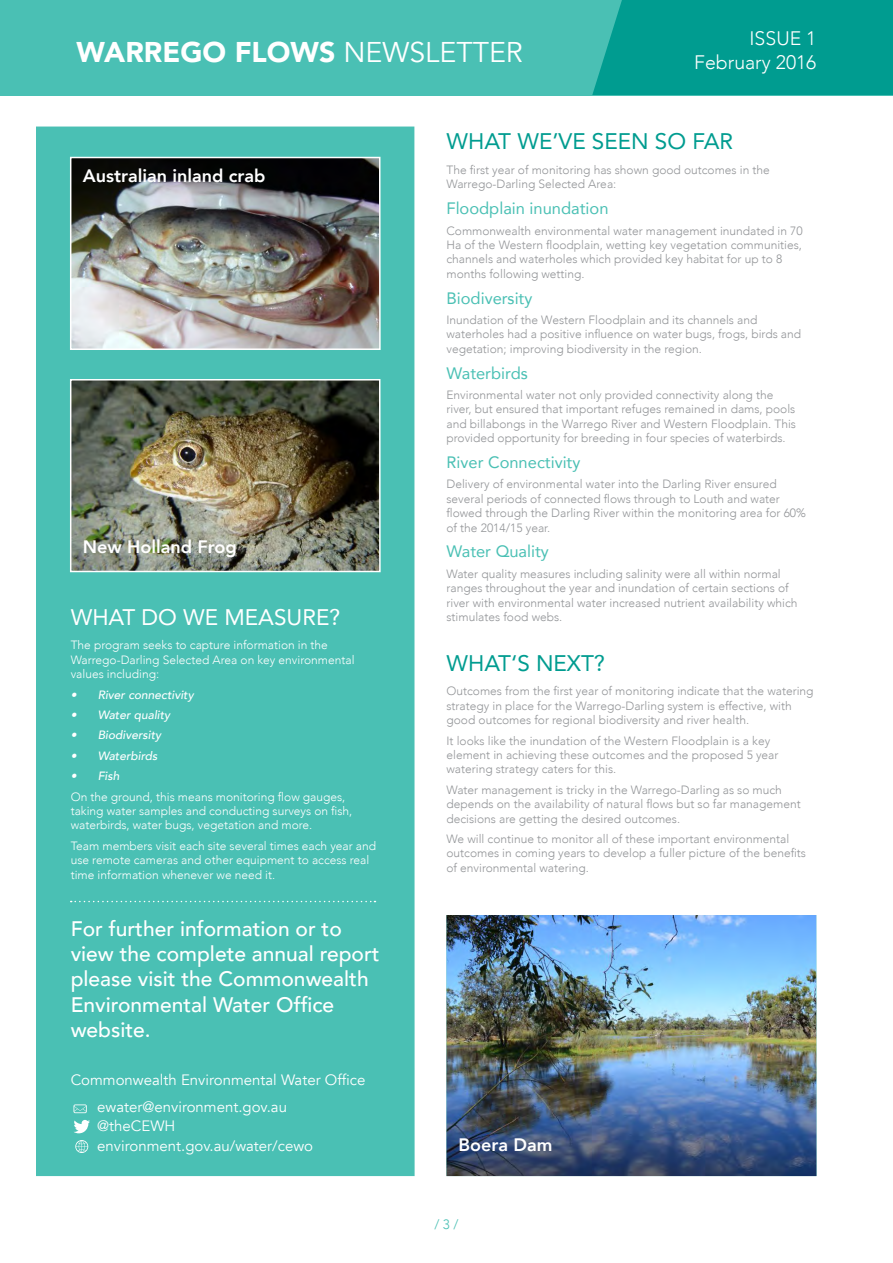
<style>
.page{position:relative;width:893px;height:1263px;background:#fff}
.page>*{position:absolute;margin:0;border:0;box-sizing:border-box;transform-origin:0 0}
.t1{font:900 28.5px "Avenir";color:#fff}
.t2{font:22.5px "Avenir";color:#009c90}
.t3{font:22.5px "Avenir";color:#fff}
.t4{font:500 21px/25.2px "Avenir";color:#fff}
.t5{font:300 19.5px/23.4px "Avenir";color:#fff;text-align:right}
.t6{font:800 18px "Avenir";color:#fff}
.t7{font:16.5px "Avenir";color:#4ac0b4}
.t8{font:15px/26.5px "Avenir";color:#fff}
.t9{font:300 13.5px "Avenir";color:#4ac0b4}
.t10{font:300 12px/14.4px "Avenir";color:#939598}
.t11{font:300 12px/14.4px "Avenir";color:#fff}
.t12{font:italic 500 12px "Avenir";color:#fff}
.s1{font-weight:400}
</style>
<div class="page">
<div style="left:36px;top:127px;width:379px;height:1049px;background:#4ac0b4"></div>
<div style="left:0;top:0;width:893px;height:95px;background:#4ac0b4"></div>
<div style="left:592px;top:0;width:301px;height:95px;background:#009c90"></div>
<img style="left:73px;top:160px;width:305px;height:187px">
<div style="left:70px;top:157px;width:311px;height:193px;border:2px solid #fff"></div>
<img style="left:73px;top:382px;width:305px;height:187px">
<div style="left:70px;top:379px;width:311px;height:193px;border:2px solid #fff"></div>
<img style="left:446px;top:915px;width:370px;height:261px">
<svg style="left:71px;top:901px;width:304px;height:1px"></svg>
<svg style="left:74px;top:1120px;width:16px;height:13px"></svg>
<svg style="left:75px;top:1140px;width:13px;height:13px"></svg>
<svg style="left:73px;top:1104px;width:14px;height:9px"></svg>
<h1 class="t1" style="left:77px;top:28px;width:448px">WARREGO FLOWS <span class="s1">NEWSLETTER</span></h1>
<h3 class="t5" style="left:694px;top:27px;width:124px">ISSUE 1<br>February 2016</h3>
<h3 class="t6" style="left:83px;top:162px;width:184px">Australian inland crab</h3>
<h3 class="t6" style="left:83px;top:533px;width:156px">New Holland Frog</h3>
<h2 class="t3" style="left:71px;top:599px;width:271px">WHAT DO WE MEASURE?</h2>
<p class="t11" style="left:71px;top:638px;width:285px">The program seeks to capture information in the<br>Warrego-Darling Selected Area on key environmental values including:</p>
<p class="t12" style="left:71px;top:687px;width:125px">• River connectivity</p>
<p class="t12" style="left:71px;top:708px;width:101px">• Water quality</p>
<p class="t12" style="left:71px;top:728px;width:92px">• Biodiversity</p>
<p class="t12" style="left:71px;top:748px;width:88px">• Waterbirds</p>
<p class="t12" style="left:71px;top:769px;width:50px">• Fish</p>
<p class="t11" style="left:71px;top:789px;width:283px">On the ground, this means monitoring flow gauges, taking water samples and conducting surveys on fish, waterbirds, water bugs, vegetation and more.</p>
<p class="t11" style="left:71px;top:838px;width:307px">Team members visit each site several times each year and use remote cameras and other equipment to access real time information whenever we need it.</p>
<h3 class="t4" style="left:71px;top:915px;width:310px">For further information or to view the complete annual report please visit the Commonwealth<br>Environmental Water Office website.</h3>
<p class="t8" style="left:97px;top:1067px;width:270px;text-indent:-27px">Commonwealth Environmental Water Office ewater@environment.gov.au</p>
<p class="t8" style="left:97px;top:1116px;width:217px;line-height:19.5px">@theCEWH environment.gov.au/water/cewo</p>
<h2 class="t2" style="left:446px;top:123px;width:288px">WHAT WE’VE SEEN SO FAR</h2>
<p class="t10" style="left:446px;top:163px;width:325px">The first year of monitoring has shown good outcomes in the<br>Warrego-Darling Selected Area:</p>
<h3 class="t7" style="left:446px;top:195px;width:164px">Floodplain inundation</h3>
<p class="t10" style="left:446px;top:223px;width:358px">Commonwealth environmental water management inundated in 70<br>Ha of the Western floodplain, wetting key vegetation communities, channels and waterholes which provided key habitat for up to 8 months following wetting.</p>
<h3 class="t7" style="left:446px;top:285px;width:87px">Biodiversity</h3>
<p class="t10" style="left:446px;top:313px;width:356px">Inundation of the Western Floodplain and its channels and waterholes had a positive influence on water bugs, frogs, birds and vegetation; improving biodiversity in the region.</p>
<h3 class="t7" style="left:446px;top:360px;width:83px">Waterbirds</h3>
<p class="t10" style="left:446px;top:388px;width:351px">Environmental water not only provided connectivity along the river, but ensured that important refuges remained in dams, pools and billabongs in the Warrego River and Western Floodplain. This provided opportunity for breeding in four species of waterbirds.</p>
<h3 class="t7" style="left:446px;top:449px;width:135px">River Connectivity</h3>
<p class="t10" style="left:446px;top:477px;width:361px">Delivery of environmental water into the Darling River ensured several periods of connected flows through to Louth and water flowed through the Darling River within the monitoring area for 60% of the 2014/15 year.</p>
<h3 class="t7" style="left:446px;top:538px;width:104px">Water Quality</h3>
<p class="t10" style="left:446px;top:566px;width:352px">Water quality measures including salinity were all within normal ranges throughout the year and inundation of certain sections of river with environmental water increased nutrient availability which stimulates food webs.</p>
<h2 class="t2" style="left:446px;top:645px;width:160px">WHAT‘S NEXT?</h2>
<p class="t10" style="left:446px;top:684px;width:369px">Outcomes from the first year of monitoring indicate that the watering strategy in place for the Warrego-Darling system is effective, with good outcomes for regional biodiversity and river health.</p>
<p class="t10" style="left:446px;top:733px;width:334px">It looks like the inundation of the Western Floodplain is a key element in achieving these outcomes and the proposed 5 year watering strategy caters for this.</p>
<p class="t10" style="left:446px;top:782px;width:356px">Water management is tricky in the Warrego-Darling as so much depends on the availability of natural flows but so far management decisions are getting the desired outcomes.</p>
<p class="t10" style="left:446px;top:832px;width:361px">We will continue to monitor all of these important environmental outcomes in coming years to develop a fuller picture of the benefits of environmental watering.</p>
<h3 class="t6" style="left:458px;top:1131px;width:95px">Boera Dam</h3>
<p class="t9" style="left:434px;top:1216px;width:26px">/ 3 /</p>
</div>
